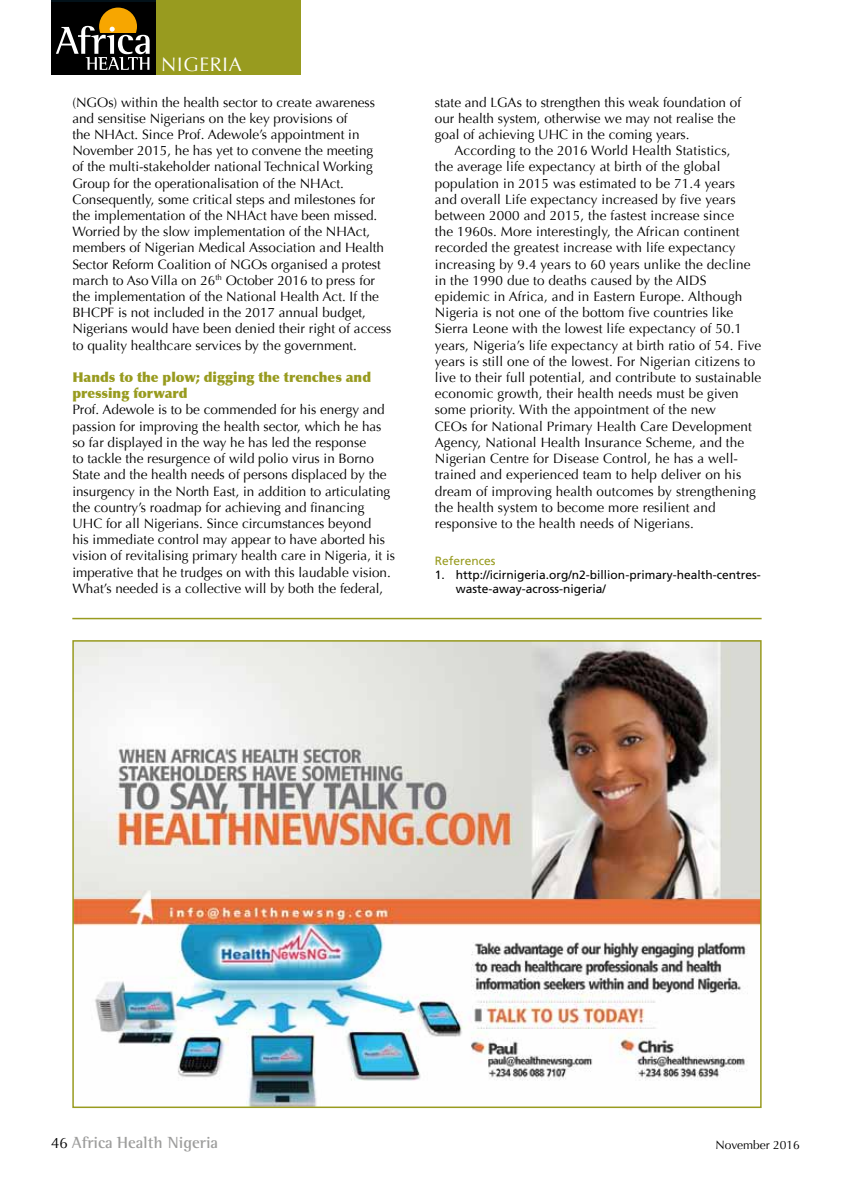
<style>
.page{position:relative;width:851px;height:1191px;background:#fff}
.page>*{position:absolute;margin:0;border:0;box-sizing:border-box;transform-origin:0 0}
.t1{font:19.5px "Optima";color:#fff}
.t2{font:700 16.5px "Rotis Semi Serif";color:#9d9d9c}
.t3{font:13.5px/16.2px "Optima";color:#000}
.t4{font:900 13.5px/16.2px "Optima";color:#989b1f}
.t5{font:12px/14.4px "Frutiger LT Std";color:#000}
.t6{font:12px "Optima";color:#000}
.t7{font:12px "Frutiger LT Std";color:#989b1f}
.s1{font-family:"Optima";font-weight:400;font-size:15px;color:#000}
</style>
<div class="page">
<hr style="left:72px;top:618px;width:689px;height:1px;background:#989b1f">
<img style="left:75px;top:643px;width:683px;height:462px">
<div style="left:72px;top:640px;width:689px;height:468px;border:2px solid #989b1f"></div>
<div style="left:156px;top:0;width:145px;height:74px;background:#989b1f"></div>
<div style="left:51px;top:0;width:105px;height:60px;background:linear-gradient(to right,#000,#000)"></div>
<div style="left:51px;top:3px;width:105px;height:71px;background:#000"></div>
<div style="left:99px;top:8px;width:38px;height:37px;background:#f7a600;border-radius:50%"></div>
<svg style="left:56px;top:9px;width:94px;height:61px"></svg>
<h1 class="t1" style="left:161px;top:53px;width:28px">NIGERIA</h1>
<p class="t3" style="left:72px;top:94px;width:320px">(NGOs) within the health sector to create awareness and sensitise Nigerians on the key provisions of<br>the NHAct. Since Prof. Adewole’s appointment in November 2015, he has yet to convene the meeting<br>of the multi-stakeholder national Technical Working Group for the operationalisation of the NHAct.<br>Consequently, some critical steps and milestones for the implementation of the NHAct have been missed.<br>Worried by the slow implementation of the NHAct, members of Nigerian Medical Association and Health Sector Reform Coalition of NGOs organised a protest march to Aso Villa on 26<sup>th</sup> October 2016 to press for the implementation of the National Health Act. If the BHCPF is not included in the 2017 annual budget, Nigerians would have been denied their right of access to quality healthcare services by the government.</p>
<p class="t4" style="left:72px;top:369px;width:300px">Hands to the plow; digging the trenches and pressing forward</p>
<p class="t3" style="left:72px;top:402px;width:324px">Prof. Adewole is to be commended for his energy and passion for improving the health sector, which he has so far displayed in the way he has led the response<br>to tackle the resurgence of wild polio virus in Borno State and the health needs of persons displaced by the insurgency in the North East, in addition to articulating the country’s roadmap for achieving and financing UHC for all Nigerians. Since circumstances beyond<br>his immediate control may appear to have aborted his vision of revitalising primary health care in Nigeria, it is imperative that he trudges on with this laudable vision.<br>What’s needed is a collective will by both the federal,</p>
<p class="t3" style="left:435px;top:94px;width:308px">state and LGAs to strengthen this weak foundation of our health system, otherwise we may not realise the goal of achieving UHC in the coming years.</p>
<p class="t3" style="left:435px;top:143px;width:328px;text-indent:19px">According to the 2016 World Health Statistics,<br>the average life expectancy at birth of the global population in 2015 was estimated to be 71.4 years<br>and overall Life expectancy increased by five years between 2000 and 2015, the fastest increase since<br>the 1960s. More interestingly, the African continent recorded the greatest increase with life expectancy increasing by 9.4 years to 60 years unlike the decline in the 1990 due to deaths caused by the AI DS epidemic in Africa, and in Eastern Europe. Although Nigeria is not one of the bottom five countries like Sierra Leone with the lowest life expectancy of 50.1 years, Nigeria’s life expectancy at birth ratio of 54. Five years is still one of the lowest. For Nigerian citizens to live to their full potential, and contribute to sustainable economic growth, their health needs must be given some priority. With the appointment of the new<br>CEOs for National Primary Health Care Development Agency, National Health I nsurance Scheme, and the Nigerian Centre for Disease Control, he has a well&shy;trained and experienced team to help deliver on his dream of improving health outcomes by strengthening the health system to become more resilient and responsive to the health needs of Nigerians.</p>
<p class="t7" style="left:435px;top:553px;width:62px">References</p>
<p class="t5" style="left:456px;top:567px;width:306px;text-indent:-21px">1. http://icirnigeria.org/n2-billion-primary-health-centres&shy;waste-away-across-nigeria/</p>
<p class="t2" style="left:51px;top:1133px;width:169px"><span class="s1">46</span> Africa Health Nigeria</p>
<p class="t6" style="left:715px;top:1137px;width:86px">November 2016</p>
</div>
